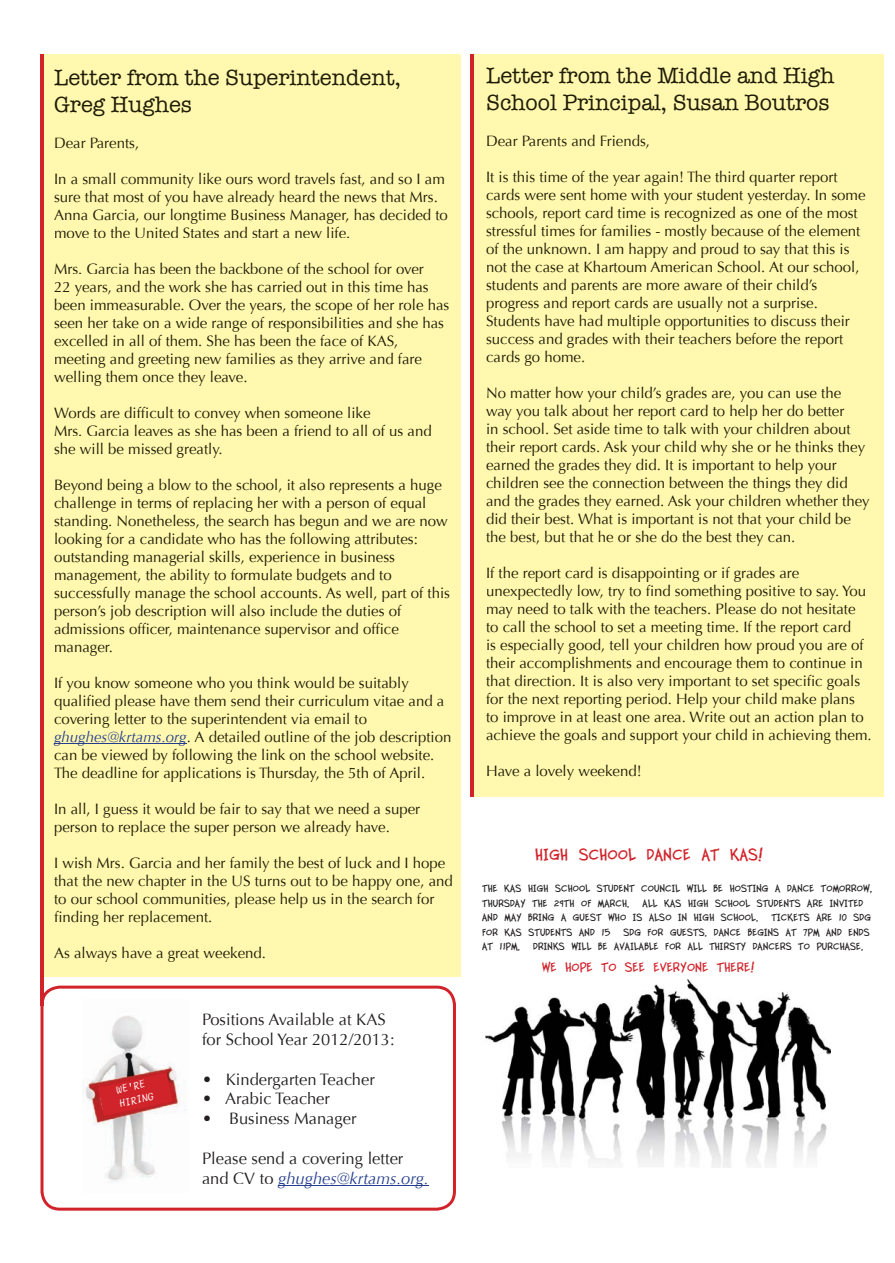
<style>
.page{position:relative;width:895px;height:1263px;background:#fff}
.page>*{position:absolute;margin:0;border:0;box-sizing:border-box;transform-origin:0 0}
.t1{font:22.5px/27px "American Typewriter";color:#1f1c07}
.t2{font:19.65px "Twelve Ton Fishstick";color:#d1232a}
.t3{font:16.5px/19.8px "Optima";color:#231f20}
.t4{font:15.45px "Twelve Ton Fishstick";color:#d1232a}
.t5{font:15px/18px "Optima";color:#1f1c07}
.t6{font:12px/14.4px "Twelve Ton Fishstick";color:#231f20}
.t7{font:11.7px/14px "Script 12 Pitch BT";color:#fff}
.s1{font-style:italic;color:#253f8e}
</style>
<div class="page">
<div style="left:43px;top:54px;width:417px;height:922px;background:#fff8ae"></div>
<div style="left:472px;top:54px;width:412px;height:743px;background:#fff8ae"></div>
<hr style="left:54px;top:743px;width:133px;height:1px;background:#253f8e">
<hr style="left:470px;top:54px;width:3px;height:742px;background:#d1232a">
<hr style="left:40px;top:54px;width:4px;height:951px;background:#d1232a">
<svg style="left:40px;top:986px;width:416px;height:225px"></svg>
<hr style="left:278px;top:1185px;width:151px;height:1px;background:#253f8e">
<img style="left:82px;top:999px;width:107px;height:193px">
<svg style="left:98px;top:1073px;width:75px;height:43px"></svg>
<img style="left:485px;top:980px;width:345px;height:187px">
<h1 class="t1" style="left:54px;top:63px;width:348px">Letter from the Superintendent,<br>Greg Hughes</h1>
<p class="t5" style="left:54px;top:134px;width:87px">Dear Parents,</p>
<p class="t5" style="left:54px;top:170px;width:395px">In a small community like ours word travels fast, and so I am sure that most of you have already heard the news that Mrs.<br>Anna Garcia, our longtime Business Manager, has decided to move to the United States and start a new life.</p>
<p class="t5" style="left:54px;top:260px;width:397px">Mrs. Garcia has been the backbone of the school for over<br>22 years, and the work she has carried out in this time has been immeasurable. Over the years, the scope of her role has seen her take on a wide range of responsibilities and she has excelled in all of them. She has been the face of KAS, meeting and greeting new families as they arrive and fare welling them once they leave.</p>
<p class="t5" style="left:54px;top:404px;width:379px">Words are difficult to convey when someone like<br>Mrs. Garcia leaves as she has been a friend to all of us and she will be missed greatly.</p>
<p class="t5" style="left:54px;top:476px;width:398px">Beyond being a blow to the school, it also represents a huge challenge in terms of replacing her with a person of equal standing. Nonetheless, the search has begun and we are now looking for a candidate who has the following attributes: outstanding managerial skills, experience in business management, the ability to formulate budgets and to successfully manage the school accounts. As well, part of this person’s job description will also include the duties of admissions officer, maintenance supervisor and office manager.</p>
<p class="t5" style="left:54px;top:674px;width:399px">If you know someone who you think would be suitably qualified please have them send their curriculum vitae and a covering letter to the superintendent via email to <span class="s1">ghughes@krtams.org</span>. A detailed outline of the job description can be viewed by following the link on the school website.<br>The deadline for applications is Thursday, the 5th of April.</p>
<p class="t5" style="left:54px;top:800px;width:368px">In all, I guess it would be fair to say that we need a super person to replace the super person we already have.</p>
<p class="t5" style="left:54px;top:854px;width:400px">I wish Mrs. Garcia and her family the best of luck and I hope that the new chapter in the US turns out to be happy one, and to our school communities, please help us in the search for finding her replacement.</p>
<p class="t5" style="left:54px;top:944px;width:214px">As always have a great weekend.</p>
<p class="t7" style="left:115px;top:1083px;width:36px;rotate:-13deg">WE’RE<br>HIRING</p>
<p class="t3" style="left:202px;top:1010px;width:194px">Positions Available at KAS for School Year 2012/2013:</p>
<p class="t3" style="left:202px;top:1069px;width:174px">• Kindergarten Teacher</p>
<p class="t3" style="left:202px;top:1089px;width:129px">• Arabic Teacher</p>
<p class="t3" style="left:202px;top:1109px;width:156px">• Business Manager</p>
<p class="t3" style="left:202px;top:1148px;width:228px">Please send a covering letter and CV to <span class="s1">ghughes@krtams.org.</span></p>
<h1 class="t1" style="left:486px;top:61px;width:350px">Letter from the Middle and High<br>School Principal, Susan Boutros</h1>
<p class="t5" style="left:486px;top:132px;width:165px">Dear Parents and Friends,</p>
<p class="t5" style="left:486px;top:168px;width:381px">It is this time of the year again! The third quarter report cards were sent home with your student yesterday. In some schools, report card time is recognized as one of the most stressful times for families - mostly because of the element of the unknown. I am happy and proud to say that this is not the case at Khartoum American School. At our school, students and parents are more aware of their child’s progress and report cards are usually not a surprise.<br>Students have had multiple opportunities to discuss their success and grades with their teachers before the report cards go home.</p>
<p class="t5" style="left:486px;top:384px;width:385px">No matter how your child’s grades are, you can use the way you talk about her report card to help her do better<br>in school. Set aside time to talk with your children about their report cards. Ask your child why she or he thinks they earned the grades they did. It is important to help your children see the connection between the things they did and the grades they earned. Ask your children whether they did their best. What is important is not that your child be the best, but that he or she do the best they can.</p>
<p class="t5" style="left:486px;top:564px;width:387px">If the report card is disappointing or if grades are unexpectedly low, try to find something positive to say. You may need to talk with the teachers. Please do not hesitate to call the school to set a meeting time. If the report card<br>is especially good, tell your children how proud you are of their accomplishments and encourage them to continue in that direction. It is also very important to set specific goals for the next reporting period. Help your child make plans<br>to improve in at least one area. Write out an action plan to achieve the goals and support your child in achieving them.</p>
<p class="t5" style="left:486px;top:762px;width:157px">Have a lovely weekend!</p>
<h2 class="t2" style="left:534px;top:849px;width:230px">High School Dance at KAS!</h2>
<p class="t6" style="left:482px;top:885px;width:392px">The KAS High School Student Council will be hosting a dance tomorrow, Thursday the 29th of March. All KAS high school students are invited and may bring a guest who is also in high school. Tickets are 10 SDG for KAS students and 15 SDG for guests. Dance begins at 7pm and ends at 11pm. Drinks will be available for all thirsty dancers to purchase.</p>
<p class="t4" style="left:541px;top:962px;width:215px">We hope to see everyone there!</p>
</div>
